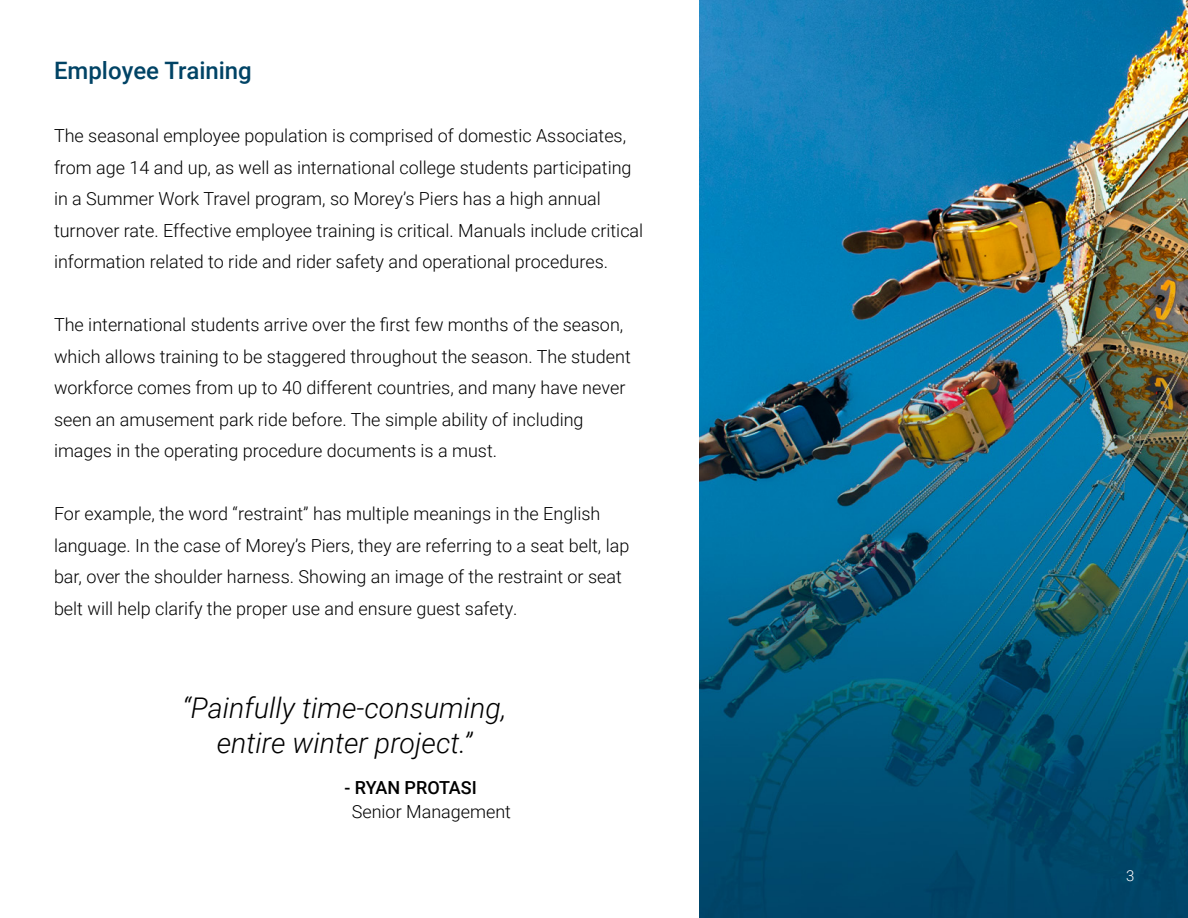
<style>
.page{position:relative;width:1188px;height:918px;background:#fff}
.page>*{position:absolute;margin:0;border:0;box-sizing:border-box;transform-origin:0 0}
.t1{font:italic 300 28.5px/34.5px "Roboto";color:#000;text-align:center}
.t2{font:500 24px "Roboto";color:#004365}
.t3{font:300 18px/31.5px "Roboto";color:#000}
.t4{font:500 18px "Roboto";color:#000}
.t5{font:300 15px "Roboto";color:#fff}
</style>
<div class="page">
<img style="left:700px;top:0;width:488px;height:918px">
<h2 class="t2" style="left:54px;top:54px;width:199px">Employee Training</h2>
<p class="t3" style="left:54px;top:119px;width:591px">The seasonal employee population is comprised of domestic Associates, from age 14 and up, as well as international college students participating in a Summer Work Travel program, so Morey’s Piers has a high annual turnover rate. Effective employee training is critical. Manuals include critical information related to ride and rider safety and operational procedures.</p>
<p class="t3" style="left:54px;top:308px;width:578px">The international students arrive over the first few months of the season, which allows training to be staggered throughout the season. The student workforce comes from up to 40 different countries, and many have never seen an amusement park ride before. The simple ability of including images in the operating procedure documents is a must.</p>
<p class="t3" style="left:54px;top:497px;width:577px">For example, the word “restraint” has multiple meanings in the English language. In the case of Morey’s Piers, they are referring to a seat belt, lap bar, over the shoulder harness. Showing an image of the restraint or seat belt will help clarify the proper use and ensure guest safety.</p>
<h1 class="t1" style="left:183px;top:690px;width:325px">“Painfully time-consuming, entire winter project.”</h1>
<p class="t4" style="left:345px;top:775px;width:134px">- RYAN PROTASI</p>
<p class="t3" style="left:352px;top:795px;width:161px">Senior Management</p>
<p class="t5" style="left:1126px;top:865px;width:10px">3</p>
</div>
